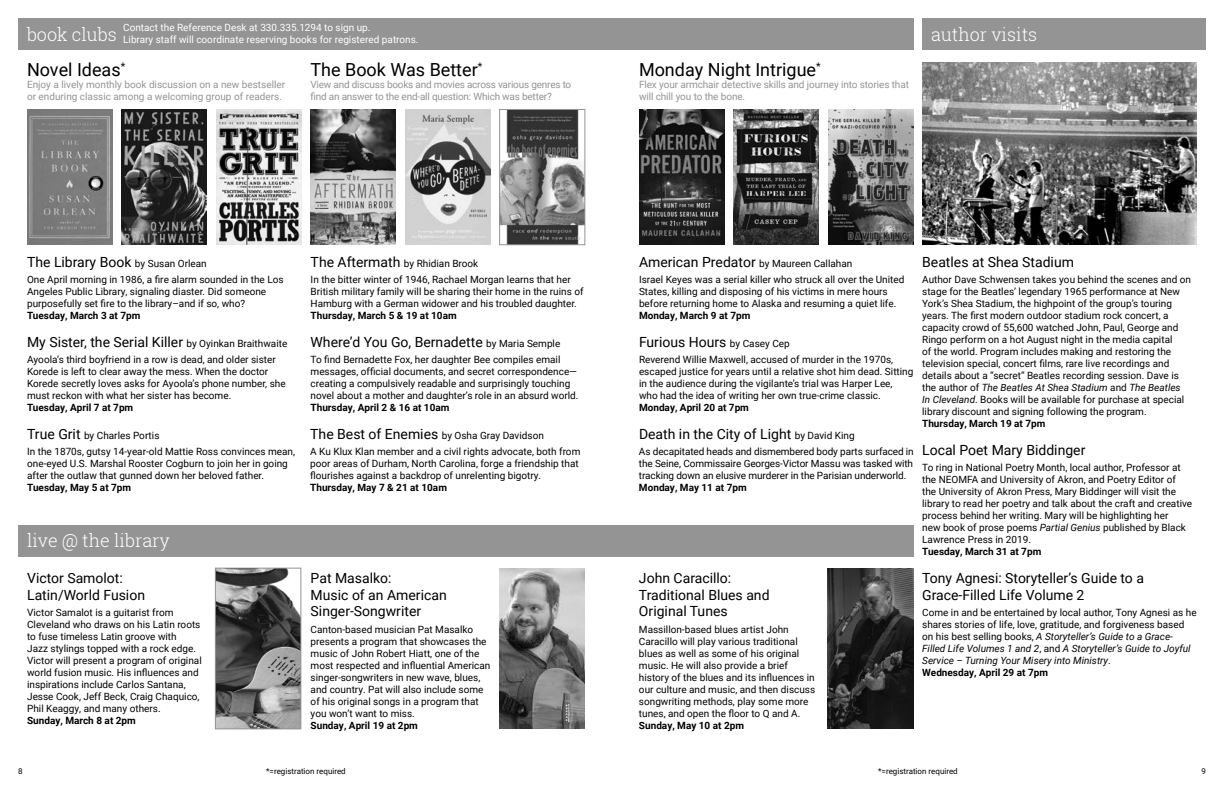
<style>
.page{position:relative;width:1224px;height:792px;background:#fff}
.page>*{position:absolute;margin:0;border:0;box-sizing:border-box;transform-origin:0 0}
.t1{font:18px "Roboto";color:#000}
.t2{font:300 18px "Roboto Slab";color:#fff}
.t3{font:14px/16.8px "Roboto";color:#000}
.t4{font:10px/12px "Roboto";color:#000}
.t5{font:700 10px "Roboto";color:#000}
.t6{font:10px/12px "Roboto";letter-spacing:-.01em;color:#949494}
.t7{font:10px/12px "Roboto";color:#fff}
.t8{font:8px "Roboto";color:#000}
.s1{font-size:10px}
.s2{font-size:14px}
.s3{font-style:italic}
.s4{font-weight:700}
</style>
<div class="page">
<img style="left:922px;top:62px;width:275px;height:183px">
<img style="left:639px;top:109px;width:85px;height:136px">
<img style="left:734px;top:109px;width:85px;height:136px">
<img style="left:828px;top:109px;width:86px;height:136px">
<div style="left:922px;top:18px;width:284px;height:32px;background:#949494"></div>
<img style="left:828px;top:568px;width:85px;height:161px">
<div style="left:18px;top:18px;width:896px;height:32px;background:#949494"></div>
<img style="left:27px;top:109px;width:85px;height:136px">
<img style="left:122px;top:109px;width:85px;height:136px">
<img style="left:216px;top:109px;width:86px;height:136px">
<img style="left:310px;top:109px;width:86px;height:136px">
<img style="left:405px;top:109px;width:85px;height:136px">
<img style="left:502px;top:111px;width:81px;height:132px">
<div style="left:500px;top:109px;width:85px;height:136px;border:1px solid #949494"></div>
<div style="left:18px;top:525px;width:895px;height:31px;background:#949494"></div>
<img style="left:217px;top:570px;width:82px;height:157px">
<div style="left:215px;top:568px;width:86px;height:161px;border:1px solid #949494"></div>
<img style="left:500px;top:568px;width:85px;height:161px">
<h1 class="t2" style="left:27px;top:22px;width:91px">book clubs</h1>
<p class="t7" style="left:123px;top:21px;width:297px">Contact the Reference Desk at 330.335.1294 to sign up.<br>Library staff will coordinate reserving books for registered patrons.</p>
<h1 class="t2" style="left:931px;top:22px;width:108px">author visits</h1>
<h1 class="t1" style="left:27px;top:57px;width:100px">Novel Ideas<sup>*</sup></h1>
<p class="t6" style="left:27px;top:78px;width:260px">Enjoy a lively monthly book discussion on a new bestseller or enduring classic among a welcoming group of readers.</p>
<h1 class="t1" style="left:310px;top:57px;width:173px">The Book Was Better<sup>*</sup></h1>
<p class="t6" style="left:310px;top:78px;width:262px">View and discuss books and movies across various genres to find an answer to the end-all question: Which was better?</p>
<h1 class="t1" style="left:639px;top:57px;width:183px">Monday Night Intrigue<sup>*</sup></h1>
<p class="t6" style="left:639px;top:78px;width:272px">Flex your armchair detective skills and journey into stories that will chill you to the bone.</p>
<h2 class="t3" style="left:27px;top:253px;width:181px">The Library Book <span class="s1">by Susan Orlean</span></h2>
<p class="t4" style="left:27px;top:273px;width:258px">One April morning in 1986, a fire alarm sounded in the Los<br>Angeles Public Library, signaling diaster. Did someone purposefully set fire to the library–and if so, who?</p>
<p class="t5" style="left:27px;top:308px;width:115px">Tuesday, March 3 at 7pm</p>
<h2 class="t3" style="left:27px;top:333px;width:262px">My Sister, the Serial Killer <span class="s1">by Oyinkan Braithwaite</span></h2>
<p class="t4" style="left:27px;top:353px;width:260px">Ayoola’s third boyfriend in a row is dead, and older sister Korede is left to clear away the mess. When the doctor Korede secretly loves asks for Ayoola’s phone number, she must reckon with what her sister has become.</p>
<p class="t5" style="left:27px;top:401px;width:108px">Tuesday, April 7 at 7pm</p>
<p class="t4" style="left:27px;top:427px;width:269px;line-height:16.5px"><span class="s2">True Grit</span> by Charles Portis<br>In the 1870s, gutsy 14-year-old Mattie Ross convinces mean,</p>
<p class="t4" style="left:27px;top:457px;width:262px">one-eyed U.S. Marshal Rooster Cogburn to join her in going after the outlaw that gunned down her beloved father.</p>
<p class="t5" style="left:27px;top:481px;width:106px">Tuesday, May 5 at 7pm</p>
<p class="t4" style="left:311px;top:254px;width:262px;line-height:16.5px"><span class="s2">The Aftermath</span> by Rhidian Brook<br>In the bitter winter of 1946, Rachael Morgan learns that her</p>
<p class="t4" style="left:311px;top:285px;width:274px">British military family will be sharing their home in the ruins of<br>Hamburg with a German widower and his troubled daughter.</p>
<p class="t5" style="left:311px;top:308px;width:148px">Thursday, March 5 &amp; 19 at 10am</p>
<h2 class="t3" style="left:311px;top:333px;width:251px">Where’d You Go, Bernadette <span class="s1">by Maria Semple</span></h2>
<p class="t4" style="left:311px;top:353px;width:269px">To find Bernadette Fox, her daughter Bee compiles email messages, official documents, and secret correspondence— creating a compulsively readable and surprisingly touching novel about a mother and daughter’s role in an absurd world.</p>
<p class="t5" style="left:311px;top:401px;width:140px">Thursday, April 2 &amp; 16 at 10am</p>
<p class="t4" style="left:310px;top:427px;width:272px;line-height:16.5px"><span class="s2">The Best of Enemies</span> by Osha Gray Davidson<br>A Ku Klux Klan member and a civil rights advocate, both from</p>
<p class="t4" style="left:310px;top:457px;width:270px">poor areas of Durham, North Carolina, forge a friendship that flourishes against a backdrop of unrelenting bigotry.</p>
<p class="t5" style="left:310px;top:481px;width:138px">Thursday, May 7 &amp; 21 at 10am</p>
<h1 class="t2" style="left:27px;top:528px;width:144px">live @ the library</h1>
<h2 class="t3" style="left:27px;top:569px;width:119px">Victor Samolot:<br>Latin/World Fusion</h2>
<p class="t4" style="left:27px;top:606px;width:176px">Victor Samalot is a guitarist from Cleveland who draws on his Latin roots to fuse timeless Latin groove with<br>Jazz stylings topped with a rock edge.<br>Victor will present a program of original world fusion music. His influences and inspirations include Carlos Santana, Jesse Cook, Jeff Beck, Craig Chaquico, Phil Keaggy, and many others.</p>
<p class="t5" style="left:27px;top:714px;width:110px">Sunday, March 8 at 2pm</p>
<h2 class="t3" style="left:311px;top:569px;width:138px">Pat Masalko:<br>Music of an American<br>Singer-Songwriter</h2>
<p class="t4" style="left:311px;top:623px;width:181px">Canton-based musician Pat Masalko presents a program that showcases the music of John Robert Hiatt, one of the most respected and influential American singer-songwriters in new wave, blues, and country. Pat will also include some of his original songs in a program that you won’t want to miss.</p>
<p class="t5" style="left:311px;top:718px;width:109px">Sunday, April 19 at 2pm</p>
<p class="t4" style="left:639px;top:254px;width:267px;line-height:16.5px"><span class="s2">American Predator</span> by Maureen Callahan<br>Israel Keyes was a serial killer who struck all over the United</p>
<p class="t4" style="left:639px;top:285px;width:259px">States, killing and disposing of his victims in mere hours before returning home to Alaska and resuming a quiet life.</p>
<p class="t5" style="left:639px;top:308px;width:113px">Monday, March 9 at 7pm</p>
<h2 class="t3" style="left:639px;top:333px;width:152px">Furious Hours <span class="s1">by Casey Cep</span></h2>
<p class="t4" style="left:639px;top:353px;width:276px">Reverend Willie Maxwell, accused of murder in the 1970s, escaped justice for years until a relative shot him dead. Sitting in the audience during the vigilante’s trial was Harper Lee, who had the idea of writing her own true-crime classic.</p>
<p class="t5" style="left:639px;top:401px;width:111px">Monday, April 20 at 7pm</p>
<h2 class="t3" style="left:639px;top:425px;width:217px">Death in the City of Light <span class="s1">by David King</span></h2>
<p class="t4" style="left:639px;top:445px;width:276px;text-align:justify">As decapitated heads and dismembered body parts surfaced in the Seine, Commissaire Georges-Victor Massu was tasked with tracking down an elusive murderer in the Parisian underworld.</p>
<p class="t5" style="left:639px;top:481px;width:109px">Monday, May 11 at 7pm</p>
<h2 class="t3" style="left:639px;top:569px;width:132px">John Caracillo:<br>Traditional Blues and<br>Original Tunes</h2>
<p class="t4" style="left:639px;top:623px;width:178px">Massillon-based blues artist John Caracillo will play various traditional blues as well as some of his original music. He will also provide a brief history of the blues and its influences in our culture and music, and then discuss songwriting methods, play some more tunes, and open the floor to Q and A.</p>
<p class="t5" style="left:639px;top:718px;width:107px">Sunday, May 10 at 2pm</p>
<h2 class="t3" style="left:922px;top:253px;width:153px">Beatles at Shea Stadium</h2>
<p class="t4" style="left:922px;top:273px;width:270px">Author Dave Schwensen takes you behind the scenes and on stage for the Beatles’ legendary 1965 performance at New York’s Shea Stadium, the highpoint of the group’s touring years. The first modern outdoor stadium rock concert, a capacity crowd of 55,600 watched John, Paul, George and Ringo perform on a hot August night in the media capital<br>of the world. Program includes making and restoring the television special, concert films, rare live recordings and details about a “secret” Beatles recording session. Dave is the author of <span class="s3">The Beatles At Shea Stadium</span> and <span class="s3">The Beatles In Cleveland</span>. Books will be available for purchase at special library discount and signing following the program.</p>
<p class="t5" style="left:922px;top:416px;width:125px">Thursday, March 19 at 7pm</p>
<h2 class="t3" style="left:922px;top:441px;width:165px">Local Poet Mary Biddinger</h2>
<p class="t4" style="left:922px;top:461px;width:272px">To ring in National Poetry Month, local author, Professor at the NEOMFA and University of Akron, and Poetry Editor of the University of Akron Press, Mary Biddinger will visit the library to read her poetry and talk about the craft and creative process behind her writing. Mary will be highlighting her<br>new book of prose poems <span class="s3">Partial Genius</span> published by Black Lawrence Press in 2019.</p>
<p class="t5" style="left:922px;top:545px;width:121px">Tuesday, March 31 at 7pm</p>
<h2 class="t3" style="left:922px;top:569px;width:223px">Tony Agnesi: Storyteller’s Guide to a<br>Grace-Filled Life Volume 2</h2>
<p class="t4" style="left:922px;top:606px;width:276px">Come in and be entertained by local author, Tony Agnesi as he shares stories of life, love, gratitude, and forgiveness based on his best selling books, <span class="s3">A Storyteller’s Guide to a Grace-Filled Life Volumes 1 and 2</span>, and <span class="s3">A Storyteller’s Guide to Joyful Service – Turning Your Misery into Ministry</span>.<br><span class="s4">Wednesday, April 29 at 7pm</span></p>
<p class="t8" style="left:266px;top:766px;width:81px">*=registration required</p>
<p class="t8" style="left:878px;top:766px;width:81px">*=registration required</p>
<p class="t8" style="left:18px;top:766px;width:6px">8</p>
<p class="t8" style="left:1202px;top:766px;width:6px">9</p>
</div>
